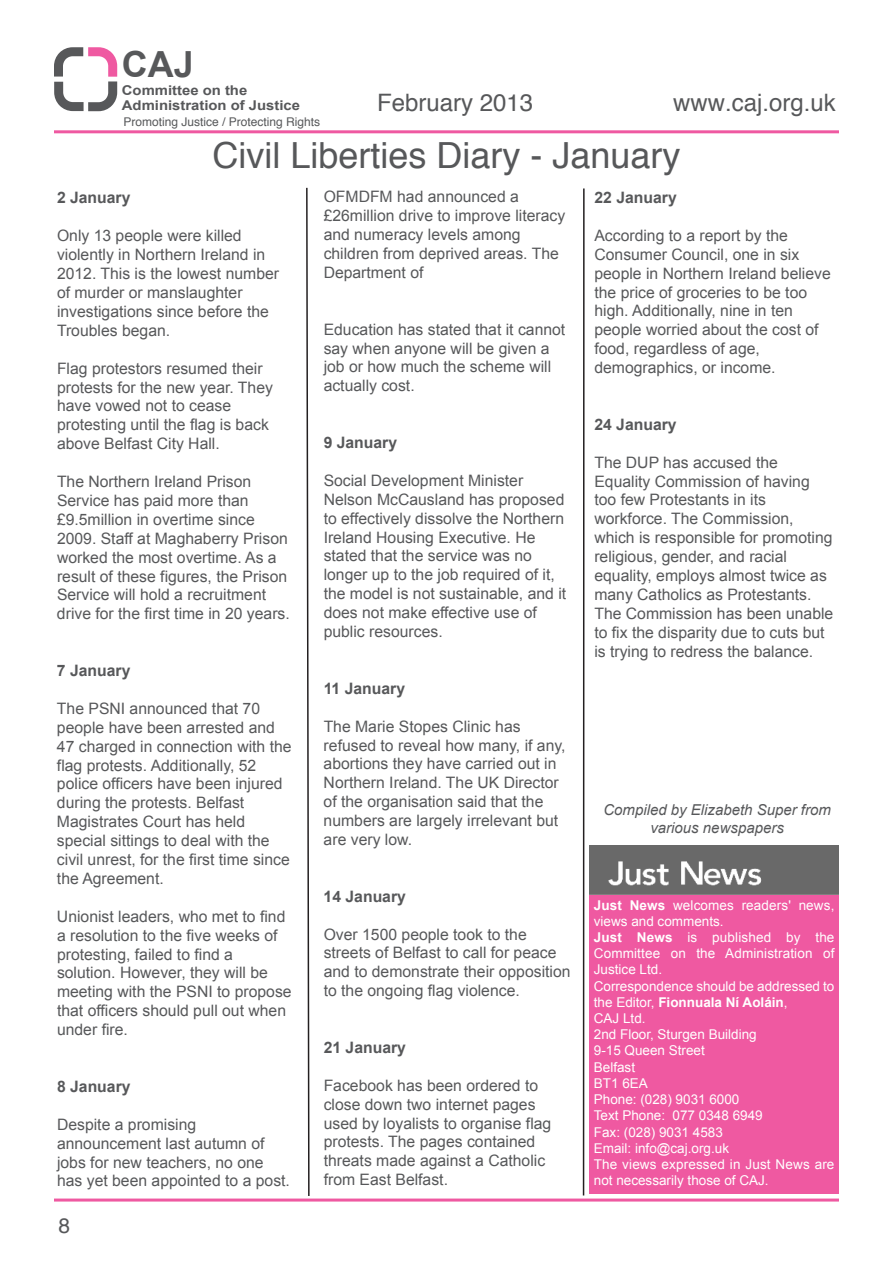
<style>
.page{position:relative;width:893px;height:1263px;background:#fff}
.page>*{position:absolute;margin:0;border:0;box-sizing:border-box;transform-origin:0 0}
.t1{font:36px "Helvetica";color:#57585a}
.t2{font:700 36px "Arial";color:#57585a}
.t3{font:24px "Helvetica";color:#57585a}
.t4{font:21px "Helvetica";color:#57585a}
.t5{font:15.75px/18.9px "Arial";color:#57585a}
.t6{font:700 15.75px "Arial";color:#57585a}
.t7{font:italic 15px/18px "Arial";color:#57585a;text-align:center}
.t8{font:13.5px/16.2px "Arial";color:#fff}
.t9{font:700 13.5px/15px "Arial";color:#57585a;scale:1.1 1}
.t10{font:12px "Helvetica";color:#57585a}
.s1{font-weight:700}
</style>
<div class="page">
<img style="left:589px;top:845px;width:250px;height:50px">
<div style="left:589px;top:895px;width:250px;height:299px;background:#ef59a1"></div>
<hr style="left:54px;top:1198px;width:785px;height:3px;background:#ef59a1">
<hr style="left:54px;top:130px;width:785px;height:3px;background:#ef59a1">
<svg style="left:54px;top:47px;width:64px;height:65px"></svg>
<svg style="left:306px;top:187px;width:4px;height:1009px"></svg>
<hr style="left:583px;top:188px;width:2px;height:1007px;background:#231f20">
<h1 class="t2" style="left:122px;top:45px;width:74px">CAJ</h1>
<p class="t9" style="left:122px;top:83px;width:164px">Committee on the<br>Administration of Justice</p>
<p class="t10" style="left:123px;top:117px;width:198px">Promoting Justice / Protecting Rights</p>
<h1 class="t1" style="left:212px;top:141px;width:470px">Civil Liberties Diary - January</h1>
<p class="t6" style="left:57px;top:189px;width:75px">2 January</p>
<p class="t5" style="left:57px;top:226px;width:224px">Only 13 people were killed violently in Northern Ireland in<br>2012. This is the lowest number of murder or manslaughter investigations since before the<br>Troubles began.</p>
<p class="t5" style="left:57px;top:359px;width:217px">Flag protestors resumed their protests for the new year. They have vowed not to cease protesting until the flag is back above Belfast City Hall.</p>
<p class="t5" style="left:57px;top:472px;width:234px">The Northern Ireland Prison<br>Service has paid more than £9.5million in overtime since<br>2009. Staff at Maghaberry Prison worked the most overtime. As a result of these figures, the Prison<br>Service will hold a recruitment drive for the first time in 20 years.</p>
<h2 class="t3" style="left:377px;top:92px;width:158px">February 2013</h2>
<h2 class="t3" style="left:673px;top:92px;width:164px">www.caj.org.uk</h2>
<p class="t5" style="left:324px;top:187px;width:243px">OFMDFM had announced a £26million drive to improve literacy and numeracy levels among children from deprived areas. The<br>Department of</p>
<p class="t6" style="left:594px;top:189px;width:84px">22 January</p>
<p class="t5" style="left:594px;top:226px;width:238px">According to a report by the<br>Consumer Council, one in six people in Northern Ireland believe the price of groceries to be too high. Additionally, nine in ten people worried about the cost of food, regardless of age, demographics, or income.</p>
<p class="t5" style="left:324px;top:320px;width:243px">Education has stated that it cannot say when anyone will be given a job or how much the scheme will actually cost.</p>
<p class="t6" style="left:594px;top:416px;width:84px">24 January</p>
<p class="t5" style="left:594px;top:453px;width:241px">The DUP has accused the<br>Equality Commission of having too few Protestants in its workforce. The Commission, which is responsible for promoting religious, gender, and racial equality, employs almost twice as many Catholics as Protestants.<br>The Commission has been unable to fix the disparity due to cuts but is trying to redress the balance.</p>
<p class="t6" style="left:324px;top:434px;width:75px">9 January</p>
<p class="t5" style="left:324px;top:471px;width:244px">Social Development Minister<br>Nelson McCausland has proposed to effectively dissolve the Northern<br>Ireland Housing Executive. He stated that the service was no longer up to the job required of it, the model is not sustainable, and it does not make effective use of public resources.</p>
<p class="t6" style="left:57px;top:662px;width:75px">7 January</p>
<p class="t5" style="left:57px;top:699px;width:236px">The PSNI announced that 70 people have been arrested and<br>47 charged in connection with the flag protests. Additionally, 52 police officers have been injured during the protests. Belfast<br>Magistrates Court has held special sittings to deal with the civil unrest, for the first time since the Agreement.</p>
<p class="t5" style="left:57px;top:907px;width:236px">Unionist leaders, who met to find a resolution to the five weeks of protesting, failed to find a solution. However, they will be meeting with the PSNI to propose that officers should pull out when under fire.</p>
<p class="t6" style="left:57px;top:1078px;width:75px">8 January</p>
<p class="t5" style="left:57px;top:1115px;width:234px">Despite a promising announcement last autumn of jobs for new teachers, no one has yet been appointed to a post.</p>
<h3 class="t4" style="left:58px;top:1216px;width:13px">8</h3>
<p class="t6" style="left:324px;top:679px;width:83px">11 January</p>
<p class="t5" style="left:324px;top:717px;width:243px">The Marie Stopes Clinic has refused to reveal how many, if any, abortions they have carried out in<br>Northern Ireland. The UK Director of the organisation said that the numbers are largely irrelevant but are very low.</p>
<p class="t6" style="left:324px;top:887px;width:84px">14 January</p>
<p class="t5" style="left:324px;top:925px;width:248px">Over 1500 people took to the streets of Belfast to call for peace and to demonstrate their opposition to the ongoing flag violence.</p>
<p class="t6" style="left:324px;top:1039px;width:84px">21 January</p>
<p class="t5" style="left:324px;top:1076px;width:229px">Facebook has been ordered to close down two internet pages used by loyalists to organise flag protests. The pages contained threats made against a Catholic from East Belfast.</p>
<p class="t7" style="left:603px;top:800px;width:229px">Compiled by Elizabeth Super from various newspapers</p>
<p class="t8" style="left:594px;top:897px;width:242px"><span class="s1">Just News</span> welcomes readers' news, views and comments.<br><span class="s1">Just News</span> is published by the<br>Committee on the Administration of<br>Justice Ltd.<br>Correspondence should be addressed to the Editor, <span class="s1">Fionnuala Ní Aoláin</span>,<br>CAJ Ltd.<br>2nd Floor, Sturgen Building<br>9-15 Queen Street<br>Belfast<br>BT1 6EA<br>Phone: (028) 9031 6000<br>Text Phone: 077 0348 6949<br>Fax: (028) 9031 4583<br>Email: info@caj.org.uk<br>The views expressed in Just News are not necessarily those of CAJ.</p>
</div>
